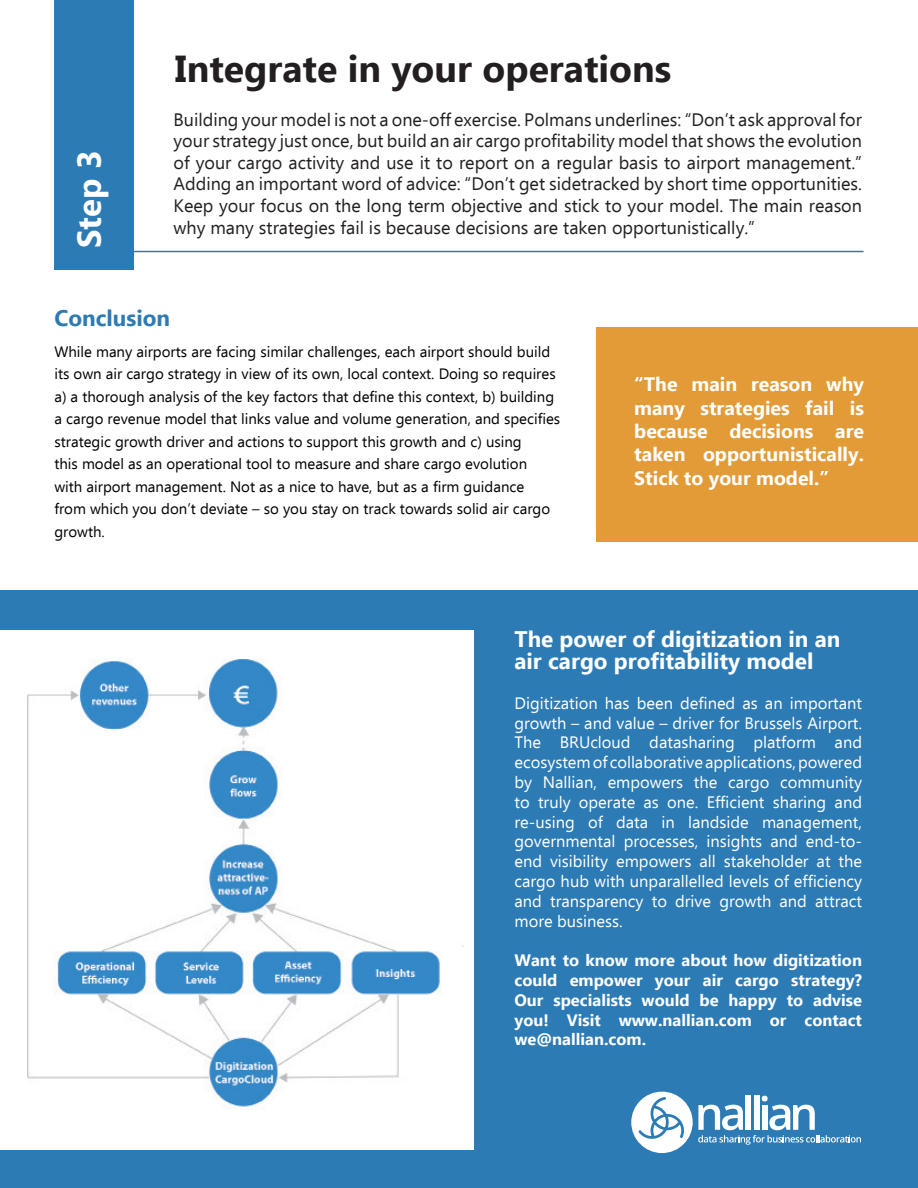
<style>
.page{position:relative;width:918px;height:1188px;background:#fff}
.page>*{position:absolute;margin:0;border:0;box-sizing:border-box;transform-origin:0 0}
.t1{font:700 37.5px "Ebrima";color:#231f20}
.t2{font:700 33px "Ebrima";color:#fff}
.t3{font:700 22.5px/22.5px "Ebrima";color:#fff}
.t4{font:700 22.5px "Ebrima";color:#2d7bb5}
.t5{font:700 19.5px/23.4px "Ebrima";color:#fff;text-align:justify}
.t6{font:18px/21.6px "Ebrima";color:#231f20;text-align:justify}
.t7{font:16.5px/19.8px "Ebrima";color:#fff;text-align:justify}
.t8{font:700 16.5px/19.8px "Ebrima";color:#fff;text-align:justify}
.t9{font:15px/22.5px "Ebrima";color:#000}
</style>
<div class="page">
<div style="left:596px;top:327px;width:322px;height:214px;background:#e39b38"></div>
<div style="left:0;top:591px;width:918px;height:597px;background:#2d7bb5"></div>
<div style="left:54px;top:0;width:79px;height:270px;background:#2d7bb5"></div>
<hr style="left:116px;top:251px;width:748px;height:1px;background:#2d7bb5">
<div style="left:0;top:630px;width:473px;height:520px;background:#fff"></div>
<img style="left:27px;top:659px;width:436px;height:448px">
<svg style="left:631px;top:1092px;width:230px;height:61px"></svg>
<p class="t2" style="left:63px;top:248px;width:99px;rotate:-90deg">Step 3</p>
<p class="t1" style="left:175px;top:39px;width:498px">Integrate in your operations</p>
<p class="t6" style="left:174px;top:108px;width:690px">Building your model is not a one-off exercise. Polmans underlines: “Don’t ask approval for your strategy just once, but build an air cargo profitability model that shows the evolution of your cargo activity and use it to report on a regular basis to airport management.” Adding an important word of advice: “Don’t get sidetracked by short time opportunities.<br>Keep your focus on the long term objective and stick to your model. The main reason why many strategies fail is because decisions are taken opportunistically.”</p>
<p class="t4" style="left:54px;top:300px;width:117px">Conclusion</p>
<p class="t9" style="left:54px;top:340px;width:507px">While many airports are facing similar challenges, each airport should build its own air cargo strategy in view of its own, local context. Doing so requires a) a thorough analysis of the key factors that define this context, b) building a cargo revenue model that links value and volume generation, and specifies strategic growth driver and actions to support this growth and c) using<br>this model as an operational tool to measure and share cargo evolution<br>with airport management. Not as a nice to have, but as a firm guidance<br>from which you don’t deviate – so you stay on track towards solid air cargo growth.</p>
<p class="t5" style="left:634px;top:372px;width:231px">“The main reason why many strategies fail is because decisions are taken opportunistically.<br>Stick to your model.”</p>
<p class="t3" style="left:514px;top:626px;width:327px">The power of digitization in an air cargo profitability model</p>
<p class="t7" style="left:514px;top:692px;width:349px">Digitization has been defined as an important growth – and value – driver for Brussels Airport.<br>The BRUcloud datasharing platform and ecosystem of collaborative applications, powered by Nallian, empowers the cargo community to truly operate as one. Efficient sharing and re-using of data in landside management, governmental processes, insights and end-to&shy;end visibility empowers all stakeholder at the cargo hub with unparallelled levels of efficiency and transparency to drive growth and attract more business.</p>
<p class="t8" style="left:514px;top:949px;width:349px">Want to know more about how digitization could empower your air cargo strategy?<br>Our specialists would be happy to advise you! Visit www.nallian.com or contact we@nallian.com.</p>
</div>
